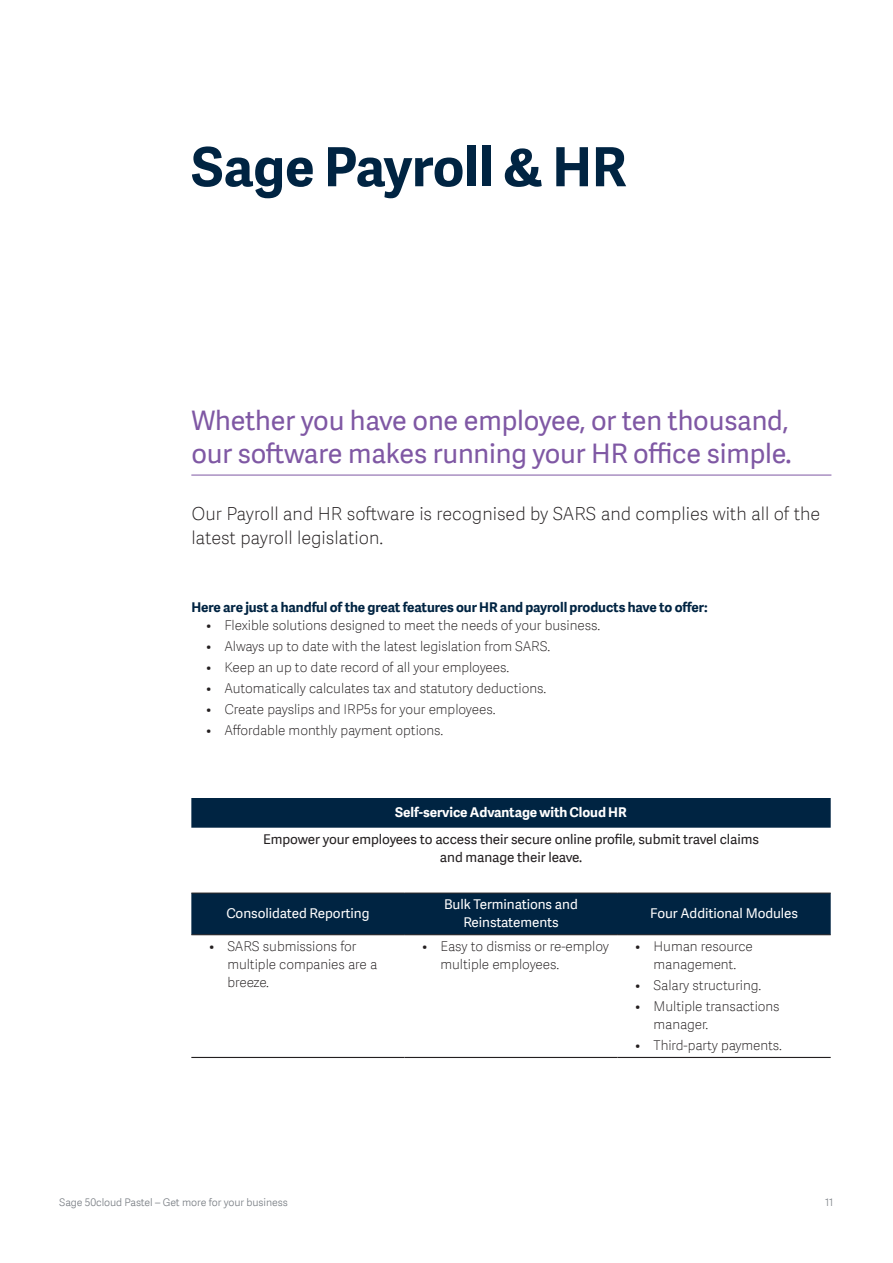
<style>
.page{position:relative;width:893px;height:1263px;background:#fff}
.page>*{position:absolute;margin:0;border:0;box-sizing:border-box;transform-origin:0 0}
.t1{font:700 54px "Adelle Sans SAGE";color:#002442}
.t2{font:27px/33px "Adelle Sans SAGE";letter-spacing:-.005em;color:#7f58a4}
.t3{font:18px/24px "Adelle Sans SAGE Th";color:#231f20}
.t4{font:13.5px/18px "Adelle Sans SAGE Th";letter-spacing:-.005em;color:#231f20}
.t5{font:13.5px/18px "Adelle Sans SAGE";letter-spacing:-.005em;color:#231f20;text-align:center}
.t6{font:13.5px/18px "Adelle Sans SAGE";letter-spacing:-.005em;color:#fff;text-align:center}
.t7{font:700 13.5px "Adelle Sans SAGE";letter-spacing:-.005em;color:#002442}
.t8{font:700 13.5px "Adelle Sans SAGE";letter-spacing:-.005em;color:#fff}
.t9{font:10.5px "Adelle Sans SAGE Lt";letter-spacing:-.005em;color:#787d83}
</style>
<div class="page">
<hr style="left:191px;top:475px;width:640px;height:1px;background:#7f58a4">
<svg style="left:191px;top:798px;width:639px;height:137px;fill:#002442"></svg>
<hr style="left:191px;top:893px;width:213px;height:1px;background:#231f20">
<hr style="left:404px;top:893px;width:213px;height:1px;background:#231f20">
<hr style="left:617px;top:893px;width:213px;height:1px;background:#231f20">
<hr style="left:191px;top:935px;width:213px;height:1px;background:#231f20">
<hr style="left:404px;top:935px;width:213px;height:1px;background:#231f20">
<hr style="left:617px;top:935px;width:213px;height:1px;background:#231f20">
<hr style="left:191px;top:1057px;width:213px;height:1px;background:#231f20">
<hr style="left:404px;top:1057px;width:213px;height:1px;background:#231f20">
<hr style="left:617px;top:1057px;width:213px;height:1px;background:#231f20">
<h1 class="t1" style="left:191px;top:127px;width:437px">Sage Payroll &amp; HR</h1>
<h2 class="t2" style="left:191px;top:403px;width:602px">Whether you have one employee, or ten thousand, our software makes running your HR office simple.</h2>
<h3 class="t3" style="left:191px;top:501px;width:630px">Our Payroll and HR software is recognised by SARS and complies with all of the latest payroll legislation.</h3>
<p class="t7" style="left:191px;top:597px;width:518px">Here are just a handful of the great features our HR and payroll products have to offer:</p>
<p class="t4" style="left:206px;top:616px;width:395px">• Flexible solutions designed to meet the needs of your business.</p>
<p class="t4" style="left:206px;top:637px;width:345px">• Always up to date with the latest legislation from SARS.</p>
<p class="t4" style="left:206px;top:658px;width:304px">• Keep an up to date record of all your employees.</p>
<p class="t4" style="left:206px;top:679px;width:341px">• Automatically calculates tax and statutory deductions.</p>
<p class="t4" style="left:206px;top:700px;width:291px">• Create payslips and IRP5s for your employees.</p>
<p class="t4" style="left:206px;top:721px;width:238px">• Affordable monthly payment options.</p>
<p class="t8" style="left:395px;top:802px;width:233px">Self-service Advantage with Cloud HR</p>
<p class="t5" style="left:263px;top:830px;width:497px">Empower your employees to access their secure online profile, submit travel claims and manage their leave.</p>
<p class="t6" style="left:226px;top:904px;width:145px">Consolidated Reporting</p>
<p class="t6" style="left:444px;top:895px;width:135px">Bulk Terminations and<br>Reinstatements</p>
<p class="t6" style="left:650px;top:904px;width:149px">Four Additional Modules</p>
<p class="t4" style="left:227px;top:937px;width:151px;text-indent:-18px">• SARS submissions for multiple companies are a breeze.</p>
<p class="t4" style="left:440px;top:937px;width:170px;text-indent:-18px">• Easy to dismiss or re-employ multiple employees.</p>
<p class="t4" style="left:635px;top:937px;width:119px;text-align:center">• Human resource management.</p>
<p class="t4" style="left:635px;top:976px;width:127px">• Salary structuring.</p>
<p class="t4" style="left:653px;top:997px;width:128px;text-indent:-18px">• Multiple transactions manager.</p>
<p class="t4" style="left:635px;top:1036px;width:148px">• Third-party payments.</p>
<p class="t9" style="left:59px;top:1195px;width:230px">Sage 50cloud Pastel – Get more for your business</p>
<p class="t9" style="left:825px;top:1195px;width:10px">11</p>
</div>
